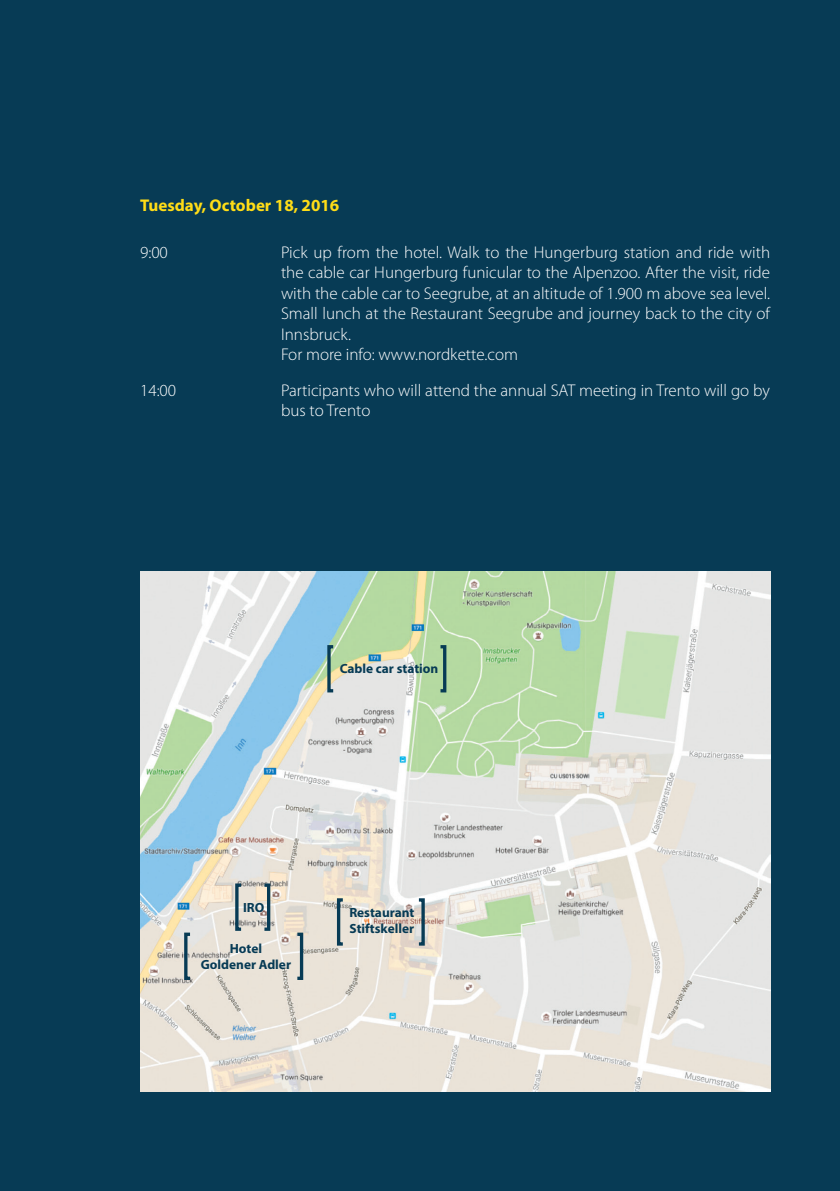
<style>
.page{position:relative;width:840px;height:1191px;background:#fff}
.page>*{position:absolute;margin:0;border:0;box-sizing:border-box;transform-origin:0 0}
.t1{font:300 17px/20.4px "Myriad Pro";color:#fff}
.t2{font:700 17px "Myriad Pro";color:#ffdd17}
.t3{font:700 13.4px/16px "Myriad Pro";color:#073b55;text-align:center}
</style>
<div class="page">
<div style="left:0;top:0;width:839px;height:1191px;background:#073b55"></div>
<img style="left:140px;top:571px;width:629px;height:520px">
<div style="left:327px;top:645px;width:8px;height:47px;border:3px solid #073b55"></div>
<div style="left:438px;top:645px;width:8px;height:47px;border:3px solid #073b55"></div>
<div style="left:184px;top:932px;width:8px;height:48px;border:3px solid #073b55"></div>
<div style="left:295px;top:932px;width:8px;height:48px;border:3px solid #073b55"></div>
<div style="left:235px;top:883px;width:7px;height:48px;border:3px solid #073b55"></div>
<div style="left:262px;top:883px;width:8px;height:48px;border:3px solid #073b55"></div>
<div style="left:337px;top:898px;width:7px;height:47px;border:3px solid #073b55"></div>
<div style="left:417px;top:898px;width:7px;height:47px;border:3px solid #073b55"></div>
<p class="t2" style="left:140px;top:194px;width:201px">Tuesday, October 18, 2016</p>
<p class="t1" style="left:140px;top:242px;width:29px">9:00</p>
<p class="t1" style="left:281px;top:242px;width:490px">Pick up from the hotel. Walk to the Hungerburg station and ride with the cable car Hungerburg funicular to the Alpenzoo. After the visit, ride with the cable car to Seegrube, at an altitude of 1.900 m above sea level.<br>Small lunch at the Restaurant Seegrube and journey back to the city of Innsbruck.<br>For more info: www.nordkette.com</p>
<p class="t1" style="left:140px;top:380px;width:38px">14:00</p>
<p class="t1" style="left:281px;top:380px;width:490px">Participants who will attend the annual SAT meeting in Trento will go by bus to Trento</p>
<p class="t3" style="left:339px;top:660px;width:100px">Cable car station</p>
<p class="t3" style="left:243px;top:898px;width:23px">IRO</p>
<p class="t3" style="left:200px;top:940px;width:92px">Hotel<br>Goldener Adler</p>
<p class="t3" style="left:349px;top:904px;width:66px;text-align:left">Restaurant<br>Stiftskeller</p>
</div>
